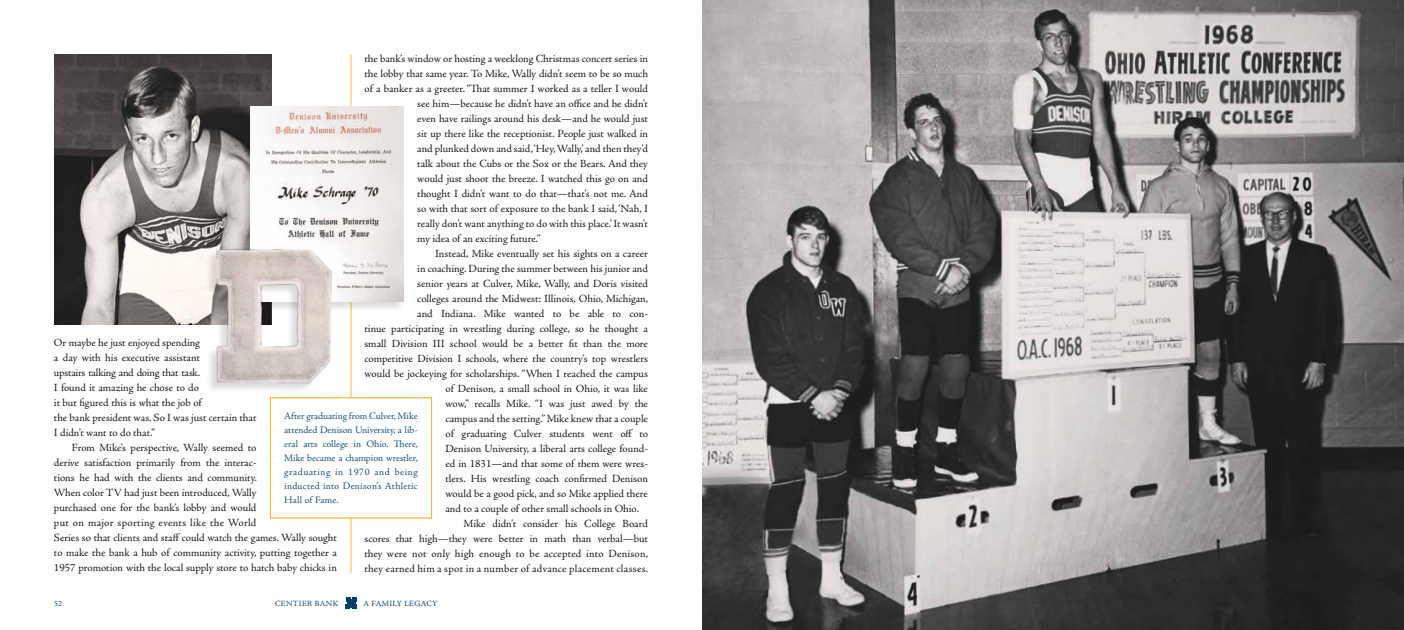
<style>
.page{position:relative;width:1404px;height:630px;background:#fff}
.page>*{position:absolute;margin:0;border:0;box-sizing:border-box;transform-origin:0 0}
.t1{font:11px/15px "Adobe Jenson Pro";letter-spacing:-.005em;color:#1c1b1b;text-align:justify}
.t2{font:11px "Adobe Jenson Pro";letter-spacing:.02em;color:#1c1b1b}
.t3{font:11px "Adobe Jenson Pro";letter-spacing:.015em;color:#1c1b1b}
.t4{font:10px/14px "Adobe Jenson Pro";letter-spacing:.03em;color:#1a547a;text-align:justify}
.t5{font:8px "Adobe Jenson Pro";letter-spacing:.04em;color:#00416b}
</style>
<div class="page">
<svg style="left:346px;top:598px;width:10px;height:10px"></svg>
<hr style="left:350px;top:54px;width:1px;height:519px;background:#f9ac00">
<div style="left:270px;top:398px;width:162px;height:120px;background:#fff"></div>
<div style="left:270px;top:397px;width:162px;height:121px;border:1px solid #f9ac00"></div>
<img style="left:54px;top:54px;width:217px;height:270px">
<div style="left:240px;top:106px;width:164px;height:207px;background:#1c1b1b;opacity:.15"></div>
<img style="left:250px;top:107px;width:154px;height:195px">
<div style="left:205px;top:250px;width:126px;height:144px;background:#1c1b1b;opacity:.15"></div>
<img style="left:213px;top:248px;width:119px;height:137px">
<img style="left:702px;top:0;width:702px;height:630px">
<p class="t1" style="left:365px;top:51px;width:285px">the bank’s window or hosting a weeklong Christmas concert series in the lobby that same year. To Mike, Wally didn’t seem to be so much of a banker as a greeter. “Tat summer I worked as a teller I would</p>
<p class="t1" style="left:417px;top:96px;width:232px">see him—because he didn’t have an ofce and he didn’t even have railings around his desk—and he would just sit up there like the receptionist. People just walked in and plunked down and said,‘Hey, Wally,’ and then they’d talk about the Cubs or the Sox or the Bears. And they would just shoot the breeze. I watched this go on and thought I didn’t want to do that—that’s not me. And so with that sort of exposure to the bank I said, ‘Nah, I really don’t want anything to do with this place.’ It wasn’t my idea of an exciting future.”</p>
<p class="t1" style="left:365px;top:246px;width:285px;text-align:right">Instead, Mike eventually set his sights on a career<br>in coaching. During the summer between his junior and<br>senior years at Culver, Mike, Wally, and Doris visited<br>colleges around the Midwest: Illinois, Ohio, Michigan,<br>and Indiana. Mike wanted to be able to con-<br>tinue participating in wrestling during college, so he thought a</p>
<p class="t1" style="left:54px;top:335px;width:147px">Or maybe he just enjoyed spending</p>
<p class="t1" style="left:365px;top:336px;width:285px">small Division III school would be a better ft than the more</p>
<p class="t1" style="left:54px;top:350px;width:147px">a day with his executive assistant</p>
<p class="t1" style="left:365px;top:351px;width:285px">competitive Division I schools, where the country’s top wrestlers</p>
<p class="t1" style="left:54px;top:365px;width:148px">upstairs talking and doing that task.</p>
<p class="t1" style="left:365px;top:366px;width:285px">would be jockeying for scholarships. “When I reached the campus</p>
<p class="t1" style="left:54px;top:380px;width:147px">I found it amazing he chose to do</p>
<p class="t1" style="left:54px;top:395px;width:204px;text-align:left">it but fgured this is what the job of<br>the bank president was. So I was just certain that<br>I didn’t want to do that.”</p>
<p class="t1" style="left:54px;top:440px;width:204px;text-indent:18px">From Mike’s perspective, Wally seemed to derive satisfaction primarily from the interac&shy;tions he had with the clients and community.<br>When color TV had just been introduced, Wally purchased one for the bank’s lobby and would put on major sporting events like the World</p>
<p class="t1" style="left:446px;top:381px;width:204px">of Denison, a small school in Ohio, it was like wow,” recalls Mike. “I was just awed by the campus and the setting.” Mike knew that a couple of graduating Culver students went of to Denison University, a liberal arts college found&shy;ed in 1831—and that some of them were wres&shy;tlers. His wrestling coach confrmed Denison would be a good pick, and so Mike applied there and to a couple of other small schools in Ohio.</p>
<p class="t1" style="left:464px;top:516px;width:186px">Mike didn’t consider his College Board</p>
<p class="t4" style="left:284px;top:409px;width:135px">After graduating from Culver, Mike attended Denison University, a lib&shy;eral arts college in Ohio. Tere, Mike became a champion wrestler, graduating in 1970 and being inducted into Denison’s Athletic Hall of Fame.</p>
<p class="t1" style="left:54px;top:530px;width:284px">Series so that clients and staf could watch the games. Wally sought</p>
<p class="t1" style="left:365px;top:531px;width:285px">scores that high—they were better in math than verbal—but</p>
<p class="t1" style="left:54px;top:545px;width:285px">to make the bank a hub of community activity, putting together a</p>
<p class="t3" style="left:365px;top:547px;width:285px">they were not only high enough to be accepted into Denison,</p>
<p class="t1" style="left:54px;top:560px;width:284px">1957 promotion with the local supply store to hatch baby chicks in</p>
<p class="t2" style="left:365px;top:562px;width:285px">they earned him a spot in a number of advance placement classes.</p>
<p class="t5" style="left:54px;top:599px;width:10px">52</p>
<p class="t5" style="left:275px;top:599px;width:65px">CENTIER BANK</p>
<p class="t5" style="left:364px;top:599px;width:75px">A FAMILY LEGACY</p>
</div>
